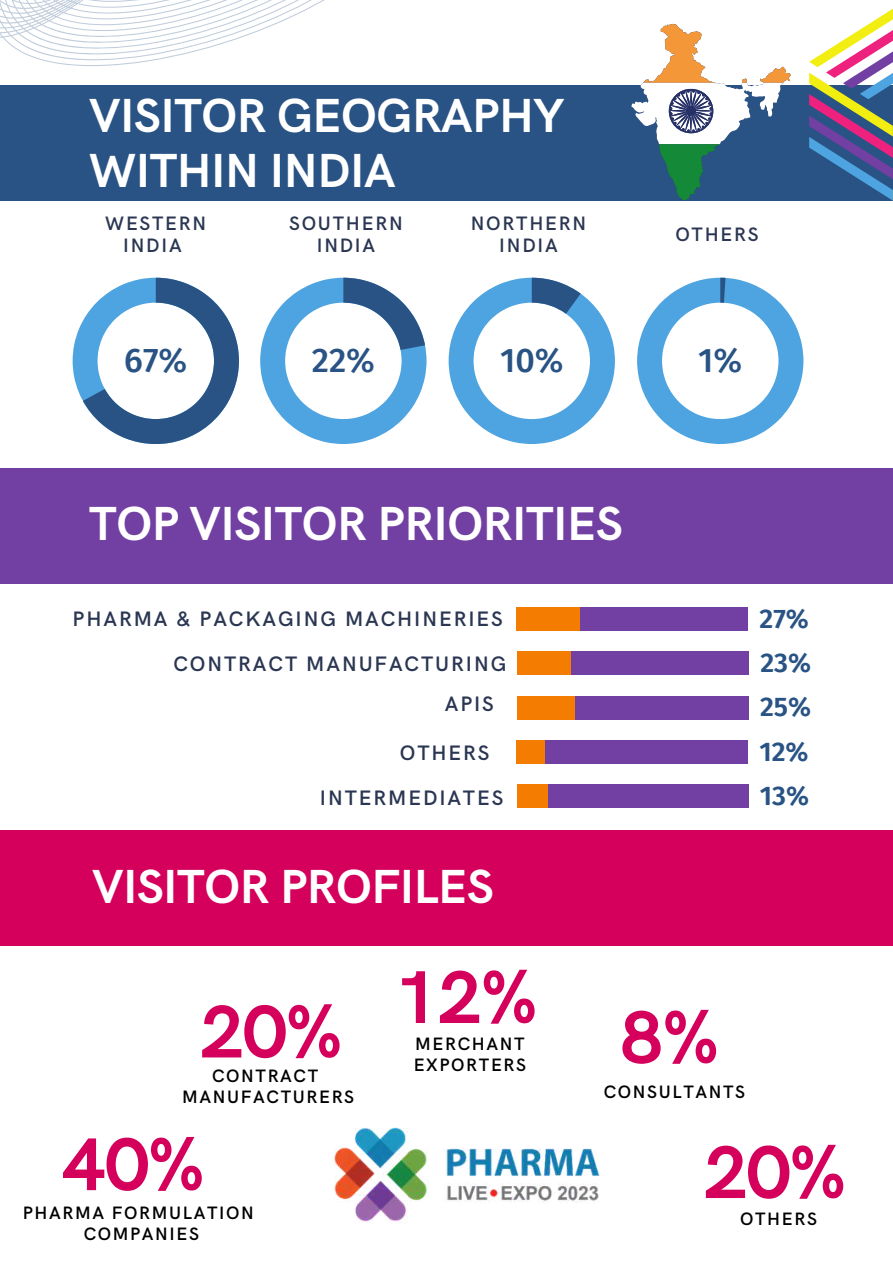
<style>
.page{position:relative;width:893px;height:1264px;background:#fff}
.page>*{position:absolute;margin:0;border:0;box-sizing:border-box;transform-origin:0 0}
.t1{font:700 75px "HK Grotesk";letter-spacing:-.01em;color:#d4005c}
.t2{font:700 48px/55.1px "HK Grotesk";letter-spacing:-.01em;color:#fff}
.t3{font:500 34.05px "Fira Sans";color:#295384}
.t4{font:600 27px/44.4px "Fira Sans";color:#295384;text-align:justify}
.t5{font:600 21px/39.6px "HK Grotesk";letter-spacing:.09em;color:#2a3652}
.t6{font:600 19.5px/22.5px "HK Grotesk";letter-spacing:.09em;color:#2a3652;text-align:center}
.t7{font:600 18px/21.3px "HK Grotesk";letter-spacing:.09em;color:#000}
</style>
<div class="page">
<div style="left:0;top:85px;width:892px;height:116px;background:#295384"></div>
<svg style="left:73px;top:278px;width:166px;height:166px"></svg>
<svg style="left:260px;top:278px;width:166px;height:166px"></svg>
<svg style="left:448px;top:278px;width:167px;height:166px"></svg>
<svg style="left:637px;top:278px;width:166px;height:166px"></svg>
<div style="left:517px;top:651px;width:231px;height:23px;background:#723fa3"></div>
<div style="left:517px;top:651px;width:53px;height:23px;background:#f47c00"></div>
<svg style="left:809px;top:9px;width:83px;height:191px"></svg>
<div style="left:0;top:467px;width:892px;height:116px;background:#723fa3"></div>
<svg style="left:0;top:0;width:325px;height:66px"></svg>
<div style="left:517px;top:696px;width:231px;height:23px;background:#723fa3"></div>
<div style="left:517px;top:696px;width:57px;height:23px;background:#f47c00"></div>
<div style="left:516px;top:740px;width:231px;height:23px;background:#723fa3"></div>
<div style="left:516px;top:740px;width:28px;height:23px;background:#f47c00"></div>
<div style="left:517px;top:784px;width:231px;height:24px;background:#723fa3"></div>
<div style="left:517px;top:784px;width:30px;height:24px;background:#f47c00"></div>
<div style="left:516px;top:607px;width:232px;height:23px;background:#723fa3"></div>
<div style="left:516px;top:607px;width:63px;height:23px;background:#f47c00"></div>
<div style="left:0;top:830px;width:892px;height:116px;background:#d4005c"></div>
<svg style="left:631px;top:23px;width:159px;height:178px"></svg>
<img style="left:335px;top:1127px;width:265px;height:96px">
<h2 class="t2" style="left:89px;top:90px;width:476px">VISITOR GEOGRAPHY<br>WITHIN INDIA</h2>
<p class="t6" style="left:105px;top:212px;width:102px">WESTERN<br>INDIA</p>
<p class="t6" style="left:289px;top:212px;width:115px">SOUTHERN<br>INDIA</p>
<p class="t6" style="left:471px;top:212px;width:117px">NORTHERN<br>INDIA</p>
<p class="t6" style="left:675px;top:224px;width:85px">OTHERS</p>
<h3 class="t3" style="left:124px;top:340px;width:64px">67%</h3>
<h3 class="t3" style="left:312px;top:340px;width:65px">22%</h3>
<h3 class="t3" style="left:500px;top:340px;width:65px">10%</h3>
<h3 class="t3" style="left:698px;top:340px;width:46px">1%</h3>
<h2 class="t2" style="left:89px;top:498px;width:535px">TOP VISITOR PRIORITIES</h2>
<p class="t5" style="left:73px;top:599px;width:431px">PHARMA &amp; PACKAGING MACHINERIES</p>
<p class="t5" style="left:445px;top:645px;width:63px;text-indent:-271px">CONTRACT MANUFACTURING<br>APIS</p>
<p class="t5" style="left:320px;top:731px;width:185px;line-height:44.4px;text-indent:80px">OTHERS<br>INTERMEDIATES</p>
<h2 class="t2" style="left:92px;top:860px;width:403px">VISITOR PROFILES</h2>
<h3 class="t4" style="left:759px;top:596px;width:51px">27%</h3>
<h3 class="t4" style="left:759px;top:640px;width:53px">23% 25% 12% 13%</h3>
<h1 class="t1" style="left:200px;top:989px;width:143px">20%</h1>
<p class="t7" style="left:212px;top:1065px;width:108px">CONTRACT</p>
<h1 class="t1" style="left:395px;top:955px;width:143px">12%</h1>
<p class="t7" style="left:413px;top:1033px;width:114px">MERCHANT<br>EXPORTERS</p>
<h1 class="t1" style="left:619px;top:995px;width:100px">8%</h1>
<p class="t7" style="left:182px;top:1087px;width:173px">MANUFACTURERS</p>
<p class="t7" style="left:603px;top:1081px;width:143px">CONSULTANTS</p>
<h1 class="t1" style="left:63px;top:1122px;width:143px">40%</h1>
<p class="t7" style="left:23px;top:1202px;width:232px">PHARMA FORMULATION</p>
<p class="t7" style="left:84px;top:1223px;width:117px">COMPANIES</p>
<h1 class="t1" style="left:704px;top:1130px;width:143px">20%</h1>
<p class="t7" style="left:740px;top:1209px;width:78px">OTHERS</p>
</div>
